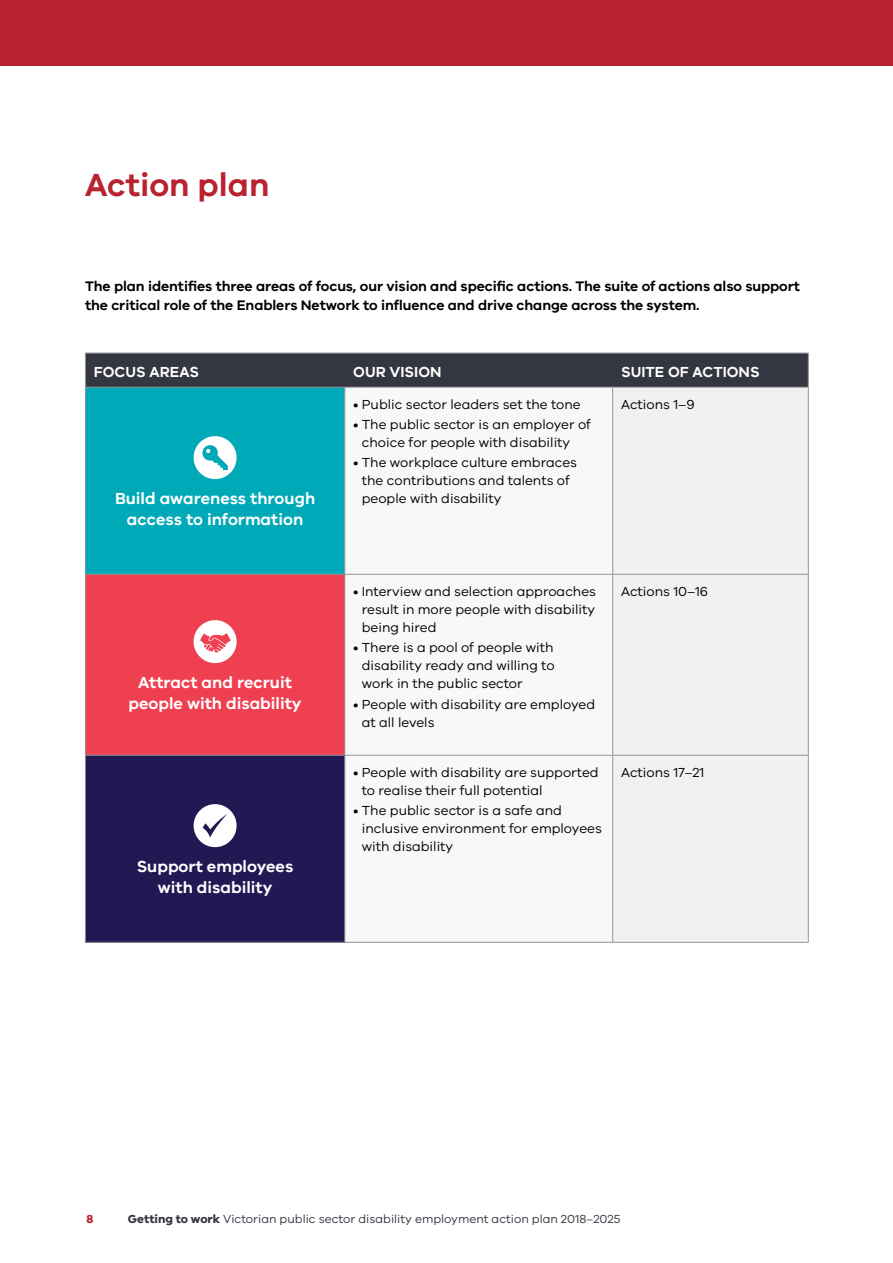
<style>
.page{position:relative;width:893px;height:1263px;background:#fff}
.page>*{position:absolute;margin:0;border:0;box-sizing:border-box;transform-origin:0 0}
.t1{font:600 33px "VIC";color:#b8232f}
.Table_Body{font:600 16.5px/21px "VIC";color:#fff;text-align:center}
.VPSC_table_heading{font:600 15px "VIC";color:#fff}
.Body_Copy{font:600 14.25px/19.5px "VIC";letter-spacing:-.005em;color:#000}
.Table_Body-2{font:13.5px/18px "VIC";color:#000}
.t2{font:12px "VIC";color:#343741}
.t3{font:700 12px "VIC";color:#b8232f}
.s1{font-weight:700}
</style>
<div class="page">
<div style="left:0;top:0;width:893px;height:66px;background:#b8232f"></div>
<div style="left:86px;top:354px;width:722px;height:33px;background:#343741"></div>
<div style="left:85px;top:387px;width:260px;height:187px;background:#00a9b7"></div>
<svg style="left:345px;top:388px;width:267px;height:554px"></svg>
<svg style="left:613px;top:388px;width:195px;height:554px;fill:#f0f1f0"></svg>
<div style="left:85px;top:574px;width:260px;height:181px;background:#ef4051"></div>
<div style="left:85px;top:755px;width:260px;height:187px;background:#221954"></div>
<hr style="left:85px;top:353px;width:260px;height:1px;background:#939598">
<hr style="left:85px;top:353px;width:1px;height:34px;background:#939598">
<hr style="left:345px;top:353px;width:268px;height:1px;background:#939598">
<hr style="left:613px;top:353px;width:196px;height:1px;background:#939598">
<hr style="left:808px;top:353px;width:1px;height:34px;background:#939598">
<hr style="left:85px;top:387px;width:260px;height:1px;background:#939598">
<hr style="left:85px;top:388px;width:1px;height:186px;background:#939598">
<hr style="left:345px;top:387px;width:268px;height:1px;background:#939598">
<hr style="left:344px;top:388px;width:1px;height:186px;background:#939598">
<hr style="left:613px;top:387px;width:196px;height:1px;background:#939598">
<hr style="left:612px;top:388px;width:1px;height:186px;background:#939598">
<hr style="left:808px;top:388px;width:1px;height:186px;background:#939598">
<hr style="left:85px;top:574px;width:260px;height:1px;background:#939598">
<hr style="left:85px;top:575px;width:1px;height:180px;background:#939598">
<hr style="left:345px;top:574px;width:268px;height:1px;background:#939598">
<hr style="left:344px;top:575px;width:1px;height:180px;background:#939598">
<hr style="left:613px;top:574px;width:196px;height:1px;background:#939598">
<hr style="left:612px;top:575px;width:1px;height:180px;background:#939598">
<hr style="left:808px;top:575px;width:1px;height:180px;background:#939598">
<hr style="left:85px;top:755px;width:260px;height:1px;background:#939598">
<hr style="left:85px;top:755px;width:1px;height:187px;background:#939598">
<hr style="left:345px;top:755px;width:268px;height:1px;background:#939598">
<hr style="left:344px;top:755px;width:1px;height:187px;background:#939598">
<hr style="left:613px;top:755px;width:196px;height:1px;background:#939598">
<hr style="left:612px;top:755px;width:1px;height:187px;background:#939598">
<hr style="left:808px;top:755px;width:1px;height:187px;background:#939598">
<hr style="left:85px;top:942px;width:260px;height:1px;background:#939598">
<hr style="left:345px;top:942px;width:268px;height:1px;background:#939598">
<hr style="left:613px;top:942px;width:196px;height:1px;background:#939598">
<div style="left:194px;top:436px;width:43px;height:43px;background:#fff;border-radius:50%"></div>
<svg style="left:202px;top:445px;width:26px;height:25px"></svg>
<div style="left:194px;top:620px;width:43px;height:43px;background:#fff;border-radius:50%"></div>
<svg style="left:200px;top:633px;width:31px;height:19px"></svg>
<div style="left:194px;top:804px;width:43px;height:43px;background:#fff;border-radius:50%"></div>
<svg style="left:203px;top:814px;width:24px;height:24px"></svg>
<h2 class="t1" style="left:85px;top:164px;width:186px">Action plan</h2>
<p class="Body_Copy" style="left:85px;top:276px;width:717px">The plan identifies three areas of focus, our vision and specific actions. The suite of actions also support the critical role of the Enablers Network to influence and drive change across the system.</p>
<p class="VPSC_table_heading" style="left:94px;top:362px;width:107px">FOCUS AREAS</p>
<p class="VPSC_table_heading" style="left:353px;top:362px;width:90px">OUR VISION</p>
<p class="VPSC_table_heading" style="left:621px;top:362px;width:140px">SUITE OF ACTIONS</p>
<p class="Table_Body" style="left:115px;top:488px;width:202px">Build awareness through access to information</p>
<p class="Table_Body" style="left:129px;top:672px;width:175px">Attract and recruit people with disability</p>
<p class="Table_Body" style="left:137px;top:856px;width:158px">Support employees with disability</p>
<p class="Table_Body-2" style="left:353px;top:395px;width:229px">• Public sector leaders set the tone</p>
<p class="Table_Body-2" style="left:362px;top:415px;width:231px;text-indent:-9px">• The public sector is an employer of choice for people with disability</p>
<p class="Table_Body-2" style="left:362px;top:453px;width:217px;text-indent:-9px">• The workplace culture embraces the contributions and talents of people with disability</p>
<p class="Table_Body-2" style="left:621px;top:395px;width:75px">Actions 1–9</p>
<p class="Table_Body-2" style="left:362px;top:582px;width:236px;text-align:justify;text-indent:-9px">• Interview and selection approaches result in more people with disability being hired</p>
<p class="Table_Body-2" style="left:362px;top:638px;width:194px;text-align:justify;text-indent:-9px">• There is a pool of people with disability ready and willing to work in the public sector</p>
<p class="Table_Body-2" style="left:362px;top:695px;width:235px;text-indent:-9px">• People with disability are employed at all levels</p>
<p class="Table_Body-2" style="left:362px;top:763px;width:238px;text-indent:-9px">• People with disability are supported to realise their full potential</p>
<p class="Table_Body-2" style="left:362px;top:801px;width:242px;text-indent:-9px">• The public sector is a safe and inclusive environment for employees with disability</p>
<p class="Table_Body-2" style="left:621px;top:582px;width:88px">Actions 10–16</p>
<p class="Table_Body-2" style="left:621px;top:763px;width:85px">Actions 17–21</p>
<p class="t3" style="left:86px;top:1211px;width:8px">8</p>
<p class="t2" style="left:128px;top:1211px;width:494px"><span class="s1">Getting to work</span> Victorian public sector disability employment action plan 2018–2025</p>
</div>
